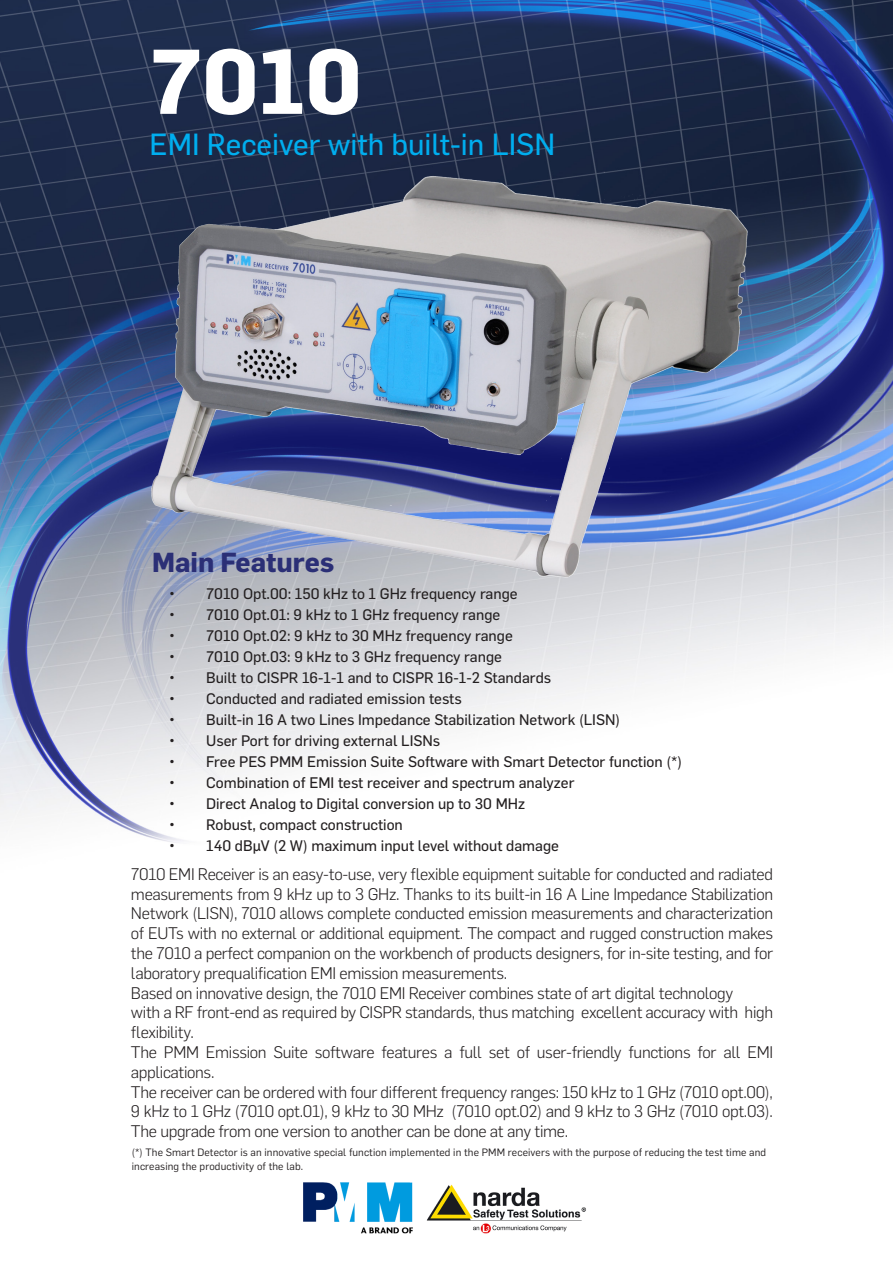
<style>
.page{position:relative;width:893px;height:1263px;background:#fff}
.page>*{position:absolute;margin:0;border:0;box-sizing:border-box;transform-origin:0 0}
.t1{font:700 90px "Flama";color:#fff}
.t2{font:30px "Flama Basic";color:#00aeef}
.t3{font:700 27px "Flama";color:#2b2f76}
.t4{font:300 16.5px/19.8px "Flama";letter-spacing:-.02em;color:#231f20;text-align:justify}
.t5{font:15px "Flama Basic";color:#231f20}
.t6{font:10.5px/13.5px "Flama";letter-spacing:.01em;color:#231f20}
</style>
<div class="page">
<img style="left:0;top:0;width:893px;height:843px">
<img style="left:303px;top:1182px;width:283px;height:52px">
<img style="left:124px;top:162px;width:638px;height:429px">
<p class="t1" style="left:150px;top:16px;width:213px">7010</p>
<p class="t2" style="left:150px;top:123px;width:407px">EMI Receiver with built-in LISN</p>
<p class="t3" style="left:152px;top:543px;width:184px">Main Features</p>
<p class="t5" style="left:169px;top:583px;width:350px">• 7010 Opt.00: 150 kHz to 1 GHz frequency range</p>
<p class="t5" style="left:169px;top:604px;width:333px">• 7010 Opt.01: 9 kHz to 1 GHz frequency range</p>
<p class="t5" style="left:169px;top:625px;width:345px">• 7010 Opt.02: 9 kHz to 30 MHz frequency range</p>
<p class="t5" style="left:169px;top:646px;width:334px">• 7010 Opt.03: 9 kHz to 3 GHz frequency range</p>
<p class="t5" style="left:169px;top:667px;width:384px">• Built to CISPR 16-1-1 and to CISPR 16-1-2 Standards</p>
<p class="t5" style="left:169px;top:688px;width:294px">• Conducted and radiated emission tests</p>
<p class="t5" style="left:169px;top:709px;width:453px">• Built-in 16 A two Lines Impedance Stabilization Network (LISN)</p>
<p class="t5" style="left:169px;top:730px;width:273px">• User Port for driving external LISNs</p>
<p class="t5" style="left:169px;top:751px;width:514px">• Free PES PMM Emission Suite Software with Smart Detector function (*)</p>
<p class="t5" style="left:169px;top:772px;width:407px">• Combination of EMI test receiver and spectrum analyzer</p>
<p class="t5" style="left:169px;top:793px;width:357px">• Direct Analog to Digital conversion up to 30 MHz</p>
<p class="t5" style="left:169px;top:814px;width:235px">• Robust, compact construction</p>
<p class="t5" style="left:169px;top:835px;width:391px">• 140 dBµV (2 W) maximum input level without damage</p>
<p class="t4" style="left:131px;top:863px;width:644px">7010 EMI Receiver is an easy-to-use, very flexible equipment suitable for conducted and radiated measurements from 9 kHz up to 3 GHz. Thanks to its built-in 16 A Line Impedance Stabilization Network (LISN), 7010 allows complete conducted emission measurements and characterization of EUTs with no external or additional equipment. The compact and rugged construction makes the 7010 a perfect companion on the workbench of products designers, for in-site testing, and for laboratory prequalification EMI emission measurements.</p>
<p class="t4" style="left:131px;top:982px;width:604px">Based on innovative design, the 7010 EMI Receiver combines state of art digital technology</p>
<p class="t4" style="left:131px;top:1002px;width:644px">with a RF front-end as required by CISPR standards, thus matching excellent accuracy with high flexibility.</p>
<p class="t4" style="left:131px;top:1041px;width:644px">The PMM Emission Suite software features a full set of user-friendly functions for all EMI applications.</p>
<p class="t4" style="left:131px;top:1081px;width:643px">The receiver can be ordered with four different frequency ranges: 150 kHz to 1 GHz (7010 opt.00), 9 kHz to 1 GHz (7010 opt.01), 9 kHz to 30 MHz (7010 opt.02) and 9 kHz to 3 GHz (7010 opt.03).<br>The upgrade from one version to another can be done at any time.</p>
<p class="t6" style="left:132px;top:1145px;width:636px">(*) The Smart Detector is an innovative special function implemented in the PMM receivers with the purpose of reducing the test time and increasing the productivity of the lab.</p>
</div>
